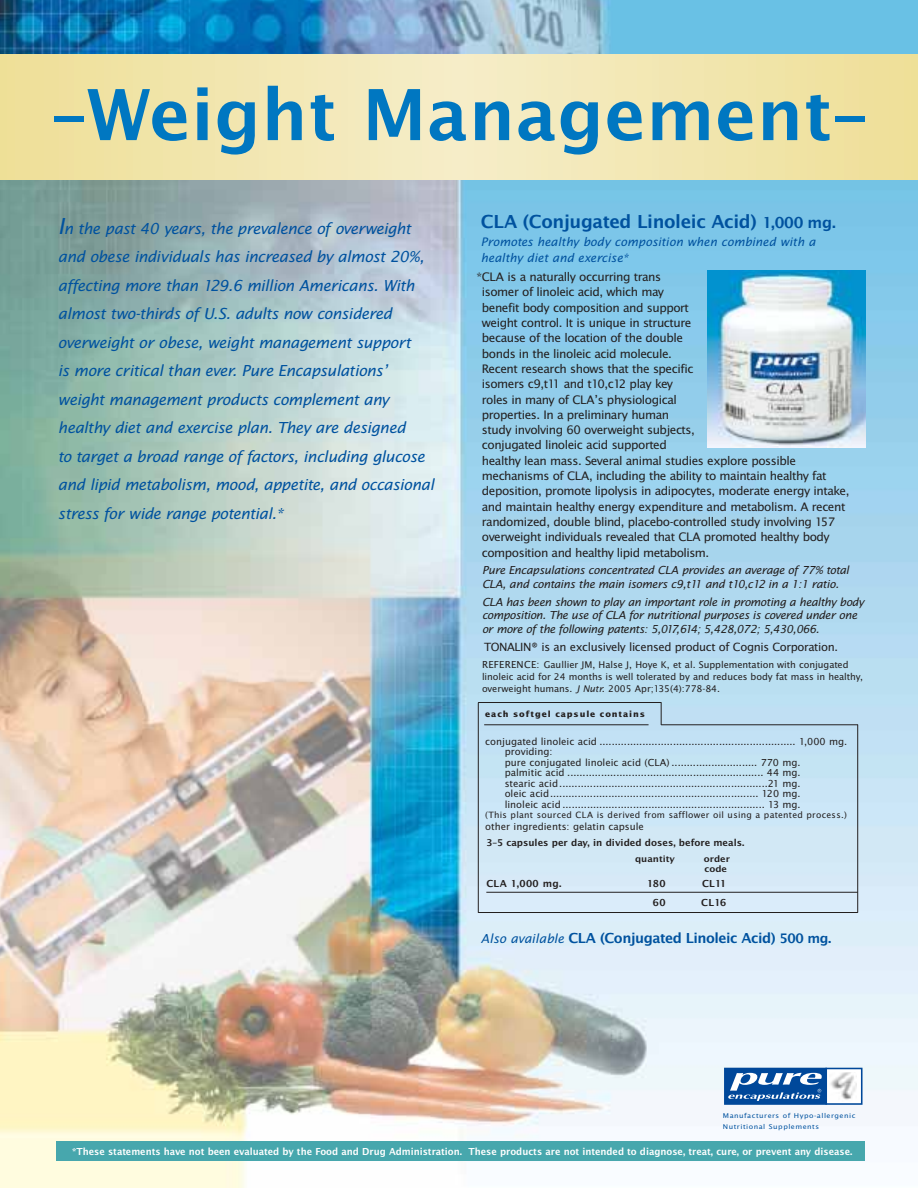
<style>
.page{position:relative;width:918px;height:1188px;background:#fff}
.page>*{position:absolute;margin:0;border:0;box-sizing:border-box;transform-origin:0 0}
.t1{font:600 76.5px "Lucida Sans EF";letter-spacing:.005em;color:#0077c1}
.t2{font:600 19.5px "Lucida Sans EF";letter-spacing:-.02em;color:#00529f}
.t3{font:italic 16.5px/28.5px "Lucida Sans EF";letter-spacing:-.025em;color:#00529f}
.t4{font:600 15px "Lucida Sans EF";letter-spacing:-.03em;color:#00529f}
.t5{font:12.75px/15.3px "Lucida Sans EF";letter-spacing:-.035em;color:#231f1f}
.t6{font:italic 12.75px/15.6px "Lucida Sans EF";color:#00529f}
.t7{font:12.3px "Lucida Sans EF";letter-spacing:-.03em;color:#231f1f}
.t8{font:italic 12px/13.5px "Lucida Sans EF";letter-spacing:-.03em;color:#231f1f}
.t9{font:10.5px/10.5px "Lucida Sans EF";color:#231f1f}
.t10{font:600 10.5px "Lucida Sans EF";color:#fff;scale:.95 1}
.t11{font:600 10.5px "Lucida Sans EF";letter-spacing:.03em;color:#231f1f}
.t12{font:600 10.2px "Lucida Sans EF";color:#231f1f}
.t13{font:10.05px/12px "Lucida Sans EF";letter-spacing:-.005em;color:#231f1f}
.t14{font:9.45px "Lucida Sans EF";letter-spacing:.03em;color:#231f1f}
.t15{font:600 9.45px/9.1px "Lucida Sans EF";color:#231f1f;scale:1.07 1}
.t16{font:700 9px "Lucida Sans EF";letter-spacing:.1em;color:#231f1f}
.t17{font:7.2px/11.6px "Lucida Sans EF";letter-spacing:.065em;color:#00529f;scale:1.1 1}
.s1{font-size:24px}
.s2{font-size:16.5px}
.s3{font-size:10.5px}
.s4{font-style:italic}
.s5{font-weight:400;font-style:italic;font-size:13.5px}
.s6{font-size:14.25px}
</style>
<div class="page">
<img style="left:0;top:0;width:918px;height:1188px">
<div style="left:96px;top:54px;width:726px;height:125px;background:#f0e2a1"></div>
<div style="left:133px;top:54px;width:652px;height:125px;background:#f0e4a6"></div>
<div style="left:170px;top:54px;width:578px;height:125px;background:#f1e5aa"></div>
<div style="left:215px;top:54px;width:489px;height:125px;background:#f2e6af"></div>
<div style="left:259px;top:54px;width:400px;height:125px;background:#f2e7b4"></div>
<div style="left:304px;top:54px;width:311px;height:125px;background:#f3e9b8"></div>
<div style="left:341px;top:54px;width:237px;height:125px;background:#f3e9bc"></div>
<div style="left:378px;top:54px;width:163px;height:125px;background:#f4ebc0"></div>
<div style="left:415px;top:54px;width:89px;height:125px;background:#f4ecc4"></div>
<div style="left:452px;top:54px;width:15px;height:125px;background:#f6edc8"></div>
<div style="left:56px;top:1141px;width:809px;height:20px;background:#47a7ad"></div>
<svg style="left:661px;top:702px;width:1px;height:23px"></svg>
<hr style="left:478px;top:703px;width:1px;height:210px;background:#231f1f">
<hr style="left:857px;top:725px;width:1px;height:188px;background:#231f1f">
<hr style="left:486px;top:892px;width:372px;height:1px;background:#231f1f">
<hr style="left:478px;top:912px;width:380px;height:1px;background:#231f1f">
<hr style="left:661px;top:725px;width:197px;height:1px;background:#231f1f">
<hr style="left:484px;top:725px;width:165px;height:1px;background:#231f1f">
<hr style="left:478px;top:702px;width:183px;height:1px;background:#231f1f">
<img style="left:708px;top:271px;width:157px;height:176px">
<div style="left:724px;top:1068px;width:103px;height:37px;background:#00489a"></div>
<svg style="left:728px;top:1073px;width:94px;height:28px"></svg>
<div style="left:825px;top:1068px;width:38px;height:37px;background:#fff;border:2px solid #00489a"></div>
<img style="left:830px;top:1072px;width:26px;height:28px">
<h1 class="t1" style="left:51px;top:86px;width:818px">–Weight Management–</h1>
<p class="t3" style="left:58px;top:216px;width:378px"><span class="s1">I</span>n the past 40 years, the prevalence of overweight and obese individuals has increased by almost 20%, affecting more than 129.6 million Americans. With almost two-thirds of U.S. adults now considered overweight or obese, weight management support<br>is more critical than ever. Pure Encapsulations’ weight management products complement any healthy diet and exercise plan. They are designed<br>to target a broad range of factors, including glucose and lipid metabolism, mood, appetite, and occasional stress for wide range potential.*</p>
<h2 class="t2" style="left:481px;top:214px;width:356px">CLA (Conjugated Linoleic Acid) <span class="s2">1,000 mg.</span></h2>
<p class="t6" style="left:481px;top:235px;width:336px">Promotes healthy body composition when combined with a healthy diet and exercise*</p>
<p class="t5" style="left:482px;top:270px;width:369px;text-indent:-5px">*CLA is a naturally occurring trans<br>isomer of linoleic acid, which may<br>benefit body composition and support<br>weight control. It is unique in structure<br>because of the location of the double<br>bonds in the linoleic acid molecule.<br>Recent research shows that the specific<br>isomers c9,t11 and t10,c12 play key<br>roles in many of CLA’s physiological<br>properties. In a preliminary human<br>study involving 60 overweight subjects,<br>conjugated linoleic acid supported<br>healthy lean mass. Several animal studies explore possible mechanisms of CLA, including the ability to maintain healthy fat deposition, promote lipolysis in adipocytes, moderate energy intake, and maintain healthy energy expenditure and metabolism. A recent randomized, double blind, placebo-controlled study involving 157 overweight individuals revealed that CLA promoted healthy body composition and healthy lipid metabolism.</p>
<p class="t8" style="left:482px;top:565px;width:369px">Pure Encapsulations concentrated CLA provides an average of 77% total<br>CLA, and contains the main isomers c9,t11 and t10,c12 in a 1:1 ratio.</p>
<p class="t8" style="left:482px;top:596px;width:384px">CLA has been shown to play an important role in promoting a healthy body composition. The use of CLA for nutritional purposes is covered under one or more of the following patents: 5,017,614; 5,428,072; 5,430,066.</p>
<p class="t7" style="left:484px;top:643px;width:355px">TONALIN® is an exclusively licensed product of Cognis Corporation.</p>
<p class="t13" style="left:482px;top:659px;width:382px"><span class="s3">REFERENCE:</span> Gaullier JM, Halse J, Hoye K, et al. Supplementation with conjugated linoleic acid for 24 months is well tolerated by and reduces body fat mass in healthy, overweight humans. <span class="s4">J Nutr.</span> 2005 Apr;135(4):778-84.</p>
<p class="t16" style="left:485px;top:711px;width:161px">each softgel capsule contains</p>
<p class="t9" style="left:505px;top:737px;width:344px;text-indent:-19px">conjugated linoleic acid ................................................................ 1,000 mg. providing:<br>pure conjugated linoleic acid (CLA) ............................ 770 mg.<br>palmitic acid ................................................................ 44 mg.<br>stearic acid....................................................................21 mg.<br>oleic acid.................................................................... 120 mg.<br>linoleic acid .................................................................. 13 mg.</p>
<p class="t14" style="left:485px;top:811px;width:363px">(This plant sourced CLA is derived from safflower oil using a patented process.)</p>
<p class="t9" style="left:485px;top:822px;width:160px">other ingredients: gelatin capsule</p>
<p class="t12" style="left:486px;top:838px;width:260px">3–5 capsules per day, in divided doses, before meals.</p>
<p class="t15" style="left:635px;top:856px;width:39px">quantity</p>
<p class="t15" style="left:704px;top:856px;width:26px">order code</p>
<p class="t11" style="left:486px;top:879px;width:77px">CLA 1,000 mg.</p>
<p class="t11" style="left:647px;top:879px;width:20px">180</p>
<p class="t11" style="left:702px;top:879px;width:26px">CL11</p>
<p class="t11" style="left:653px;top:899px;width:14px">60</p>
<p class="t11" style="left:701px;top:899px;width:27px">CL16</p>
<p class="t4" style="left:481px;top:932px;width:352px"><span class="s5">Also available</span> CLA (Conjugated Linoleic Acid) <span class="s6">500 mg.</span></p>
<p class="t17" style="left:723px;top:1110px;width:122px">Manufacturers of Hypo-allergenic<br>Nutritional Supplements</p>
<p class="t10" style="left:72px;top:1147px;width:823px">*These statements have not been evaluated by the Food and Drug Administration. These products are not intended to diagnose, treat, cure, or prevent any disease.</p>
</div>
